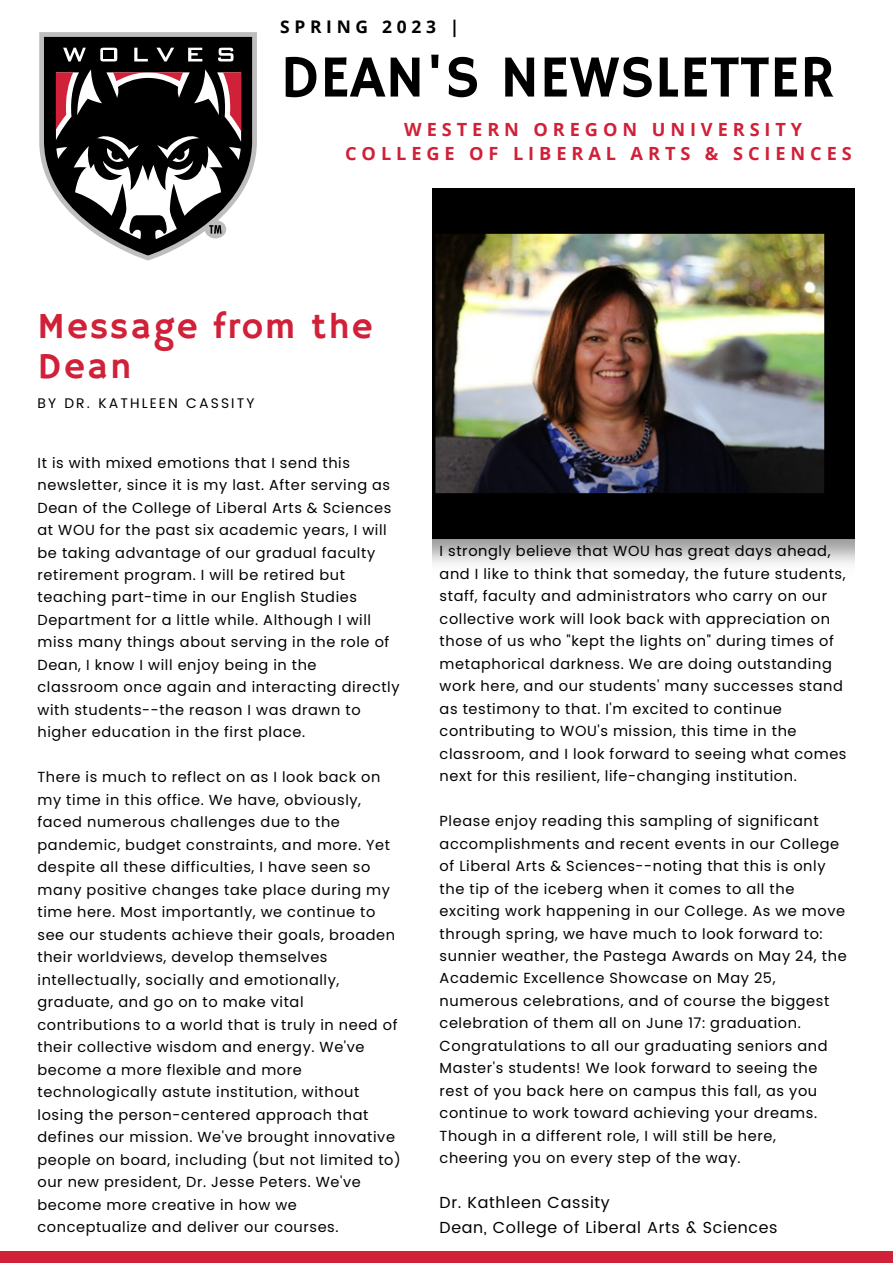
<style>
.page{position:relative;width:893px;height:1264px;background:#fff}
.page>*{position:absolute;margin:0;border:0;box-sizing:border-box;transform-origin:0 0}
.t1{font:60px "Hammersmith One";color:#000}
.t2{font:36.6px/40.3px "Hammersmith One";letter-spacing:.05em;color:#d02139}
.t3{font:700 18.15px/24.8px "Open Sans";letter-spacing:.27em;color:#d02139;text-align:center}
.t4{font:700 17.4px "Open Sans";letter-spacing:.27em;color:#000}
.t5{font:16.05px/24.8px "Poppins";letter-spacing:.04em;color:#000}
.t6{font:14.55px/22.5px "Poppins";letter-spacing:.04em;color:#000}
.t7{font:13.95px "Poppins";letter-spacing:.15em;color:#000}
</style>
<div class="page">
<img style="left:433px;top:188px;width:421px;height:376px">
<div style="left:0;top:1251px;width:892px;height:11px;background:#d02139"></div>
<svg style="left:39px;top:32px;width:218px;height:228px;fill:#c3c4c3"></svg>
<svg style="left:44px;top:37px;width:208px;height:218px;fill:#000"></svg>
<svg style="left:56px;top:48px;width:185px;height:191px"></svg>
<p class="t4" style="left:280px;top:15px;width:181px">SPRING 2023 |</p>
<h1 class="t1" style="left:280px;top:42px;width:556px">DEAN'S NEWSLETTER</h1>
<p class="t3" style="left:345px;top:116px;width:508px">WESTERN OREGON UNIVERSITY<br>COLLEGE OF LIBERAL ARTS &amp; SCIENCES</p>
<h2 class="t2" style="left:38px;top:307px;width:337px">Message from the<br>Dean</h2>
<p class="t7" style="left:38px;top:395px;width:218px">BY DR. KATHLEEN CASSITY</p>
<p class="t6" style="left:38px;top:451px;width:363px">It is with mixed emotions that I send this newsletter, since it is my last. After serving as Dean of the College of Liberal Arts &amp; Sciences at WOU for the past six academic years, I will be taking advantage of our gradual faculty retirement program. I will be retired but teaching part-time in our English Studies Department for a little while. Although I will miss many things about serving in the role of Dean, I know I will enjoy being in the classroom once again and interacting directly with students--the reason I was drawn to higher education in the first place.</p>
<p class="t6" style="left:38px;top:766px;width:364px">There is much to reflect on as I look back on my time in this office. We have, obviously, faced numerous challenges due to the pandemic, budget constraints, and more. Yet despite all these difficulties, I have seen so many positive changes take place during my time here. Most importantly, we continue to see our students achieve their goals, broaden their worldviews, develop themselves intellectually, socially and emotionally, graduate, and go on to make vital contributions to a world that is truly in need of their collective wisdom and energy. We've become a more flexible and more technologically astute institution, without losing the person-centered approach that defines our mission. We've brought innovative people on board, including (but not limited to) our new president, Dr. Jesse Peters. We've become more creative in how we conceptualize and deliver our courses.</p>
<p class="t6" style="left:439px;top:540px;width:408px">I strongly believe that WOU has great days ahead, and I like to think that someday, the future students, staff, faculty and administrators who carry on our collective work will look back with appreciation on those of us who "kept the lights on" during times of metaphorical darkness. We are doing outstanding work here, and our students' many successes stand as testimony to that. I'm excited to continue contributing to WOU's mission, this time in the classroom, and I look forward to seeing what comes next for this resilient, life-changing institution.</p>
<p class="t6" style="left:439px;top:809px;width:408px">Please enjoy reading this sampling of significant accomplishments and recent events in our College of Liberal Arts &amp; Sciences--noting that this is only the tip of the iceberg when it comes to all the exciting work happening in our College. As we move through spring, we have much to look forward to: sunnier weather, the Pastega Awards on May 24, the Academic Excellence Showcase on May 25, numerous celebrations, and of course the biggest celebration of them all on June 17: graduation.<br>Congratulations to all our graduating seniors and Master's students! We look forward to seeing the rest of you back here on campus this fall, as you continue to work toward achieving your dreams.<br>Though in a different role, I will still be here, cheering you on every step of the way.</p>
<p class="t5" style="left:439px;top:1190px;width:339px">Dr. Kathleen Cassity<br>Dean, College of Liberal Arts &amp; Sciences</p>
</div>
